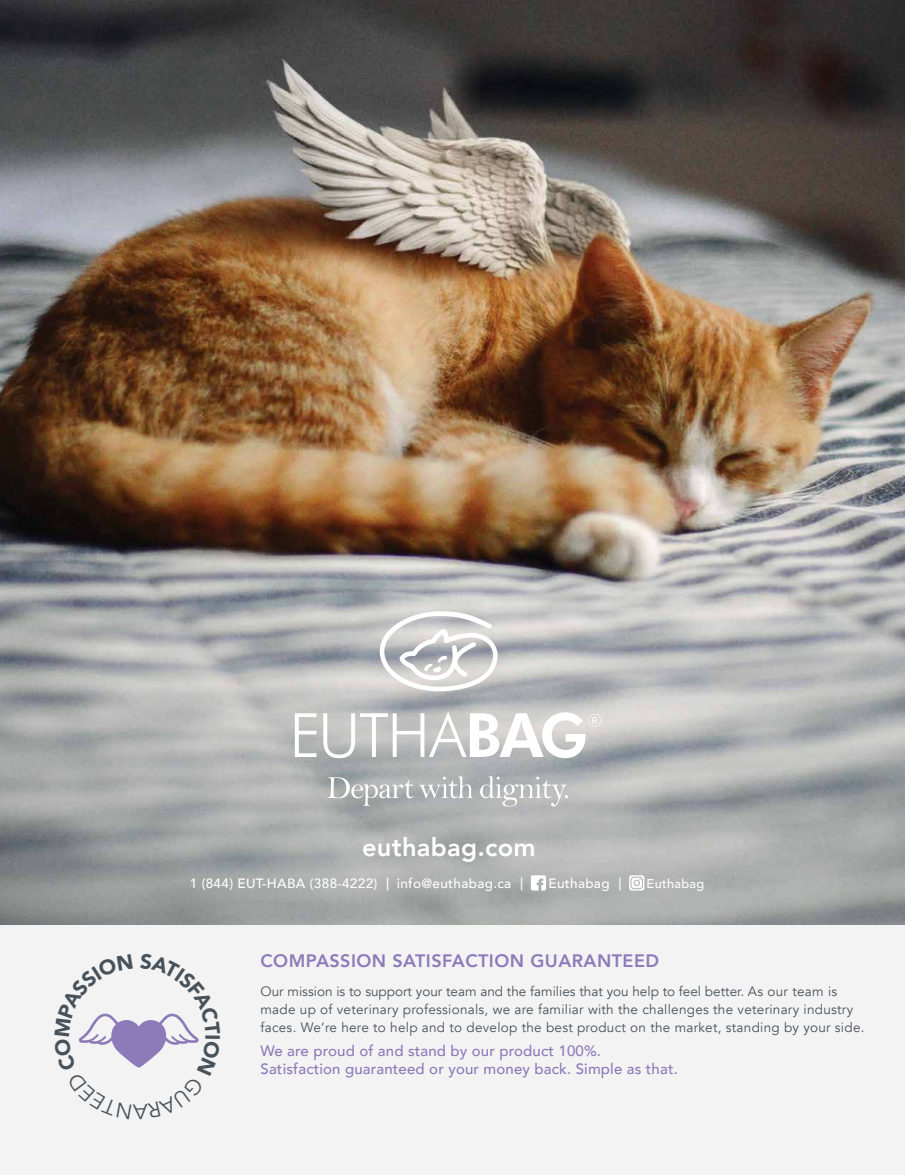
<style>
.page{position:relative;width:905px;height:1175px;background:#fff}
.page>*{position:absolute;margin:0;border:0;box-sizing:border-box;transform-origin:0 0}
.t1{font:800 25.5px "Avenir";letter-spacing:.01em;color:#fff}
.t2{font:800 18px "Avenir";letter-spacing:.025em;color:#8d7bb9}
.t3{font:500 15px/18px "Avenir";letter-spacing:.01em;color:#8d7bb9}
.t4{font:13.5px/18px "Avenir";letter-spacing:.02em;color:#48525a}
.t5{font:500 13.5px "Avenir";letter-spacing:.025em;color:#fff}
.t6{font:500 12.75px "Avenir";letter-spacing:.025em;color:#fff}
.s1{font-family:"Ubuntu";font-weight:400}
</style>
<div class="page">
<img style="left:0;top:0;width:904px;height:925px">
<div style="left:0;top:925px;width:904px;height:249px;background:#f3f3f3"></div>
<svg style="left:380px;top:611px;width:117px;height:80px"></svg>
<svg style="left:295px;top:713px;width:21px;height:44px"></svg>
<svg style="left:327px;top:777px;width:86px;height:29px;background:#b6b9ba"></svg>
<svg style="left:419px;top:776px;width:54px;height:22px"></svg>
<svg style="left:480px;top:776px;width:88px;height:30px;background:#c1c2c3"></svg>
<svg style="left:323px;top:711px;width:278px;height:47px"></svg>
<svg style="left:531px;top:875px;width:15px;height:15px"></svg>
<svg style="left:629px;top:875px;width:15px;height:15px"></svg>
<svg style="left:78px;top:1013px;width:121px;height:55px"></svg>
<h1 class="t1" style="left:362px;top:827px;width:175px">euthabag.com</h1>
<p class="t5" style="left:190px;top:871px;width:335px">1 (844) EUT-HABA (388-4222) <span class="s1">|</span> info@euthabag.ca <span class="s1">|</span></p>
<p class="t5" style="left:548px;top:871px;width:75px">Euthabag <span class="s1">|</span></p>
<p class="t6" style="left:646px;top:872px;width:59px">Euthabag</p>
<h2 class="t2" style="left:260px;top:947px;width:400px">COMPASSION SATISFACTION GUARANTEED</h2>
<p class="t4" style="left:260px;top:982px;width:605px">Our mission is to support your team and the families that you help to feel better. As our team is made up of veterinary professionals, we are familiar with the challenges the veterinary industry faces. We’re here to help and to develop the best product on the market, standing by your side.</p>
<p class="t3" style="left:260px;top:1041px;width:419px">We are proud of and stand by our product 100%.<br>Satisfaction guaranteed or your money back. Simple as that.</p>
</div>
